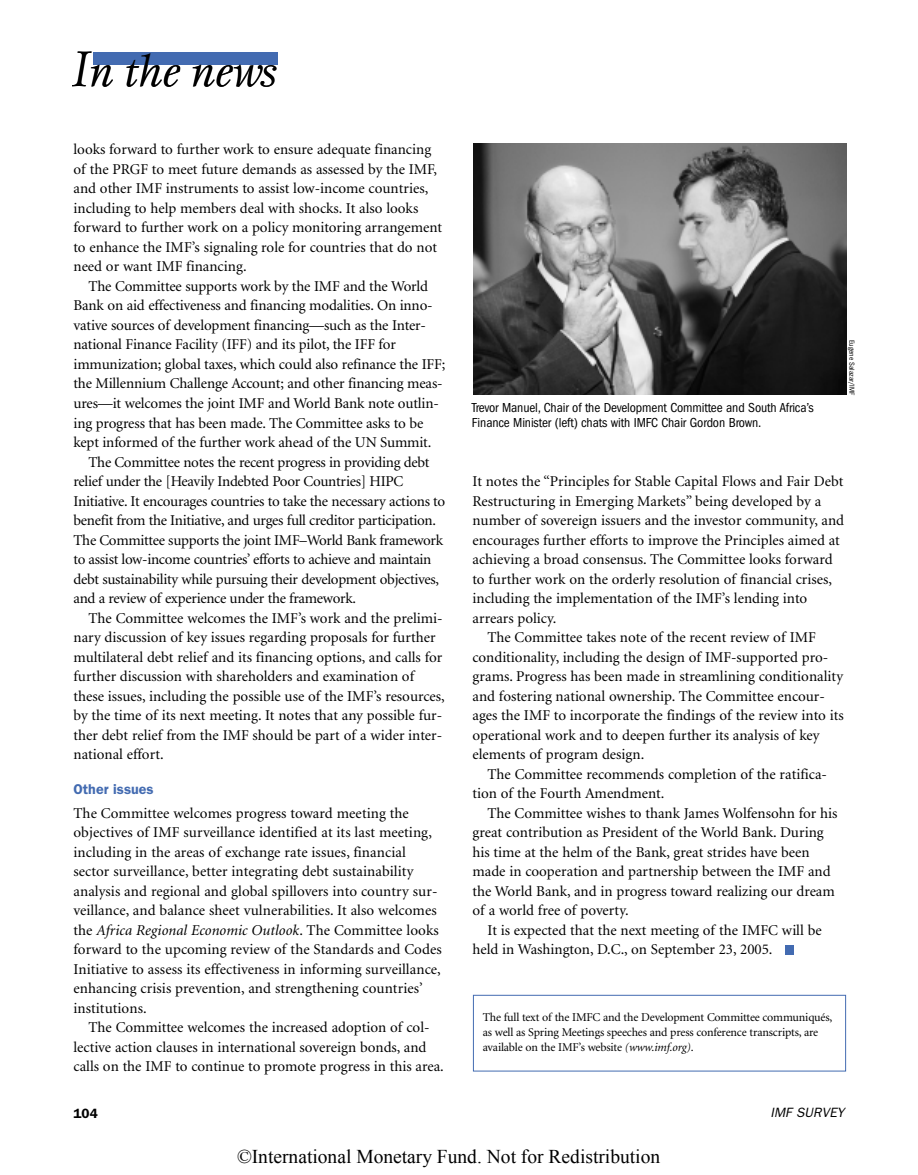
<style>
.page{position:relative;width:918px;height:1175px;background:#fff}
.page>*{position:absolute;margin:0;border:0;box-sizing:border-box;transform-origin:0 0}
.t1{font:italic 45px "Esprit";color:#000}
.t2{font:19.5px "Times New Roman";color:#000}
.t3{font:15px/19.5px "Minion";color:#000}
.t4{font:15px "Minion";letter-spacing:-.02em;color:#000}
.t5{font:600 14.25px "Franklin Gothic";color:#436bb1}
.t6{font:condensed 13.5px/15px "Franklin Gothic";letter-spacing:-.01em;color:#000}
.t7{font:italic 13.5px "Franklin Gothic";color:#000}
.t8{font:600 13.5px "Franklin Gothic";color:#000}
.t9{font:12px/15px "Minion";letter-spacing:-.015em;color:#000}
.t10{font:condensed 7.5px "Franklin Gothic";color:#000}
.s1{font-size:51.75px}
.s2{font-style:italic}
</style>
<div class="page">
<div style="left:785px;top:945px;width:9px;height:9px;background:#436bb1"></div>
<img style="left:473px;top:144px;width:373px;height:250px">
<div style="left:473px;top:994px;width:373px;height:77px;border:1px solid #436bb1"></div>
<div style="left:93px;top:52px;width:184px;height:12px;background:#436bb1"></div>
<h1 class="t1" style="left:73px;top:53px;width:206px"><span class="s1">I</span>n the news</h1>
<p class="t3" style="left:74px;top:141px;width:370px">looks forward to further work to ensure adequate financing of the PRGF to meet future demands as assessed by the IMF, and other IMF instruments to assist low-income countries, including to help members deal with shocks. It also looks forward to further work on a policy monitoring arrangement to enhance the IMF’s signaling role for countries that do not need or want IMF financing.</p>
<p class="t3" style="left:88px;top:278px;width:341px">The Committee supports work by the IMF and the World</p>
<p class="t3" style="left:74px;top:297px;width:361px">Bank on aid effectiveness and financing modalities. On inno-</p>
<p class="t3" style="left:74px;top:317px;width:354px">vative sources of development financing—such as the Inter-</p>
<p class="t3" style="left:74px;top:336px;width:324px">national Finance Facility (IFF) and its pilot, the IFF for</p>
<p class="t3" style="left:74px;top:356px;width:373px">immunization; global taxes, which could also refinance the IFF;</p>
<p class="t3" style="left:74px;top:375px;width:371px">the Millennium Challenge Account; and other financing meas-</p>
<p class="t3" style="left:74px;top:395px;width:367px">ures—it welcomes the joint IMF and World Bank note outlin-</p>
<p class="t3" style="left:74px;top:414px;width:351px">ing progress that has been made. The Committee asks to be</p>
<p class="t3" style="left:74px;top:434px;width:359px">kept informed of the further work ahead of the UN Summit.</p>
<p class="t4" style="left:88px;top:456px;width:343px">The Committee notes the recent progress in providing debt</p>
<p class="t4" style="left:74px;top:475px;width:331px">relief under the [Heavily Indebted Poor Countries] HIPC</p>
<p class="t4" style="left:74px;top:495px;width:373px">Initiative. It encourages countries to take the necessary actions to</p>
<p class="t4" style="left:74px;top:514px;width:364px">benefit from the Initiative, and urges full creditor participation.</p>
<p class="t4" style="left:74px;top:534px;width:371px">The Committee supports the joint IMF–World Bank framework</p>
<p class="t4" style="left:74px;top:553px;width:359px">to assist low-income countries’ efforts to achieve and maintain</p>
<p class="t4" style="left:74px;top:573px;width:367px">debt sustainability while pursuing their development objectives,</p>
<p class="t4" style="left:74px;top:592px;width:284px">and a review of experience under the framework.</p>
<p class="t3" style="left:88px;top:609px;width:356px">The Committee welcomes the IMF’s work and the prelimi-</p>
<p class="t3" style="left:74px;top:629px;width:364px">nary discussion of key issues regarding proposals for further</p>
<p class="t3" style="left:74px;top:648px;width:370px">multilateral debt relief and its financing options, and calls for</p>
<p class="t3" style="left:74px;top:668px;width:342px">further discussion with shareholders and examination of</p>
<p class="t3" style="left:74px;top:687px;width:373px">these issues, including the possible use of the IMF’s resources,</p>
<p class="t3" style="left:74px;top:707px;width:370px">by the time of its next meeting. It notes that any possible fur-</p>
<p class="t3" style="left:74px;top:726px;width:370px">ther debt relief from the IMF should be part of a wider inter-</p>
<p class="t3" style="left:74px;top:746px;width:92px">national effort.</p>
<p class="t5" style="left:74px;top:784px;width:82px">Other issues</p>
<p class="t3" style="left:74px;top:804px;width:370px">The Committee welcomes progress toward meeting the objectives of IMF surveillance identified at its last meeting, including in the areas of exchange rate issues, financial sector surveillance, better integrating debt sustainability analysis and regional and global spillovers into country sur&shy;veillance, and balance sheet vulnerabilities. It also welcomes the <span class="s2">Africa Regional Economic Outlook</span>. The Committee looks forward to the upcoming review of the Standards and Codes Initiative to assess its effectiveness in informing surveillance, enhancing crisis prevention, and strengthening countries’ institutions.</p>
<p class="t3" style="left:74px;top:1019px;width:372px;text-indent:15px">The Committee welcomes the increased adoption of col&shy;lective action clauses in international sovereign bonds, and calls on the IMF to continue to promote progress in this area.</p>
<p class="t6" style="left:472px;top:400px;width:343px">Trevor Manuel, Chair of the Development Committee and South Africa’s<br>Finance Minister (left) chats with IMFC Chair Gordon Brown.</p>
<p class="t10" style="left:855px;top:340px;width:57px;rotate:90deg">Eugene Salazar/IMF</p>
<p class="t3" style="left:473px;top:473px;width:372px">It notes the “Principles for Stable Capital Flows and Fair Debt</p>
<p class="t3" style="left:473px;top:492px;width:350px">Restructuring in Emerging Markets” being developed by a</p>
<p class="t3" style="left:473px;top:512px;width:373px">number of sovereign issuers and the investor community, and</p>
<p class="t3" style="left:473px;top:531px;width:369px">encourages further efforts to improve the Principles aimed at</p>
<p class="t3" style="left:473px;top:551px;width:362px">achieving a broad consensus. The Committee looks forward</p>
<p class="t3" style="left:473px;top:570px;width:361px">to further work on the orderly resolution of financial crises,</p>
<p class="t3" style="left:473px;top:590px;width:336px">including the implementation of the IMF’s lending into</p>
<p class="t3" style="left:473px;top:609px;width:86px">arrears policy.</p>
<p class="t3" style="left:488px;top:629px;width:330px">The Committee takes note of the recent review of IMF</p>
<p class="t3" style="left:473px;top:648px;width:357px">conditionality, including the design of IMF-supported pro-</p>
<p class="t3" style="left:473px;top:668px;width:372px">grams. Progress has been made in streamlining conditionality</p>
<p class="t3" style="left:473px;top:687px;width:354px">and fostering national ownership. The Committee encour-</p>
<p class="t3" style="left:473px;top:707px;width:373px">ages the IMF to incorporate the findings of the review into its</p>
<p class="t3" style="left:473px;top:726px;width:349px">operational work and to deepen further its analysis of key</p>
<p class="t3" style="left:473px;top:746px;width:173px">elements of program design.</p>
<p class="t3" style="left:488px;top:765px;width:341px">The Committee recommends completion of the ratifica-</p>
<p class="t3" style="left:473px;top:785px;width:193px">tion of the Fourth Amendment.</p>
<p class="t3" style="left:488px;top:804px;width:351px">The Committee wishes to thank James Wolfensohn for his</p>
<p class="t3" style="left:473px;top:824px;width:353px">great contribution as President of the World Bank. During</p>
<p class="t3" style="left:473px;top:843px;width:339px">his time at the helm of the Bank, great strides have been</p>
<p class="t3" style="left:473px;top:863px;width:360px">made in cooperation and partnership between the IMF and</p>
<p class="t3" style="left:473px;top:882px;width:364px">the World Bank, and in progress toward realizing our dream</p>
<p class="t3" style="left:473px;top:902px;width:158px">of a world free of poverty.</p>
<p class="t3" style="left:488px;top:921px;width:336px">It is expected that the next meeting of the IMFC will be</p>
<p class="t3" style="left:473px;top:941px;width:302px">held in Washington, D.C., on September 23, 2005.</p>
<p class="t9" style="left:483px;top:1010px;width:351px">The full text of the IMFC and the Development Committee communiqués, as well as Spring Meetings speeches and press conference transcripts, are available on the IMF’s website <span class="s2">(www.imf.org)</span>.</p>
<p class="t8" style="left:74px;top:1108px;width:26px">104</p>
<p class="t7" style="left:771px;top:1107px;width:75px">IMF SURVEY</p>
<h2 class="t2" style="left:237px;top:1143px;width:425px">©International Monetary Fund. Not for Redistribution</h2>
</div>
